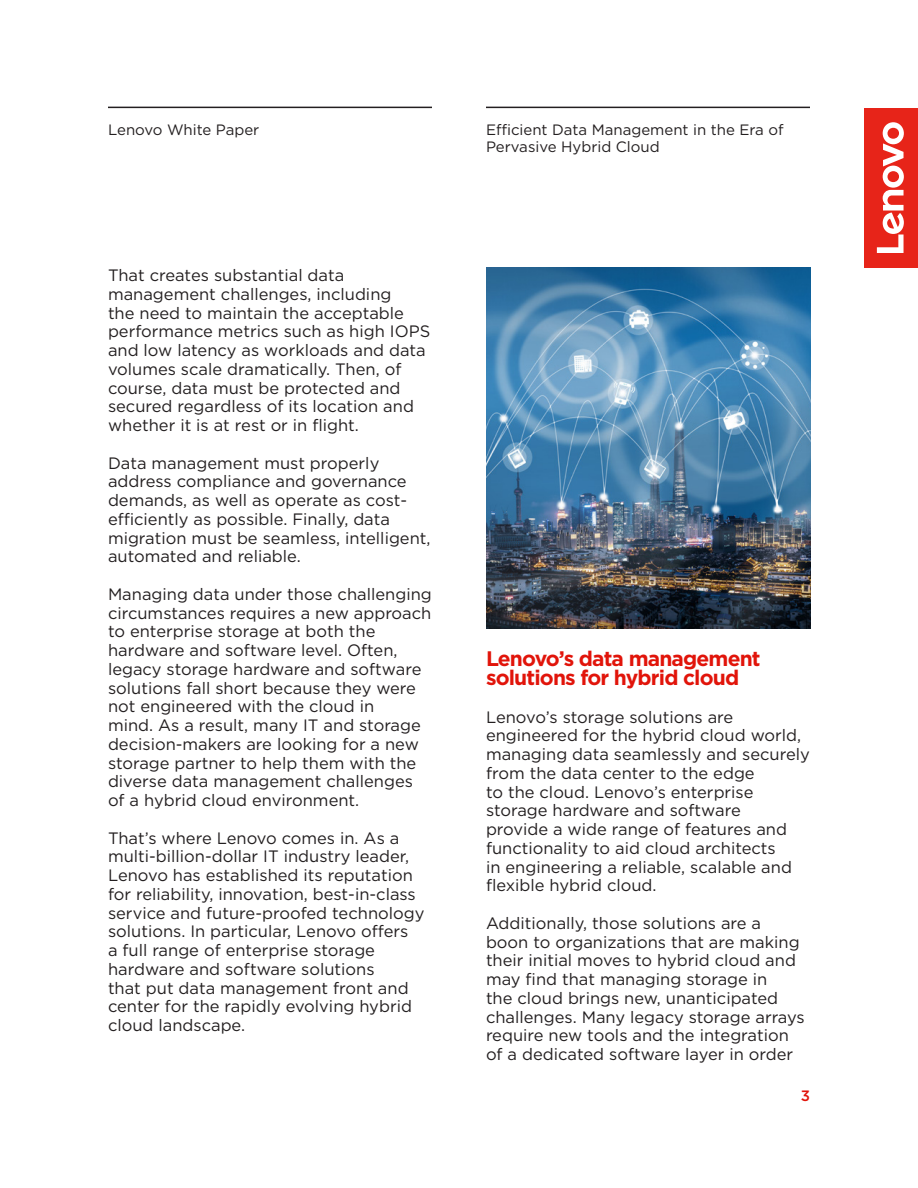
<style>
.page{position:relative;width:918px;height:1188px;background:#fff}
.page>*{position:absolute;margin:0;border:0;box-sizing:border-box;transform-origin:0 0}
.t1{font:700 21px/19.5px "Gotham";letter-spacing:-.04em;color:#e1140a}
.t2{font:16.5px/18.8px "Gotham";color:#231f20}
.t3{font:15px/17.2px "Gotham";color:#231f20}
.t4{font:500 15px "Gotham";color:#e1140a}
</style>
<div class="page">
<div style="left:865px;top:108px;width:53px;height:160px;background:#e72419"></div>
<svg style="left:877px;top:122px;width:27px;height:131px"></svg>
<hr style="left:108px;top:107px;width:324px;height:1px;background:#231f20">
<hr style="left:486px;top:107px;width:324px;height:1px;background:#231f20">
<img style="left:486px;top:268px;width:324px;height:361px">
<p class="t3" style="left:108px;top:121px;width:153px">Lenovo White Paper</p>
<p class="t3" style="left:486px;top:121px;width:299px">Efficient Data Management in the Era of<br>Pervasive Hybrid Cloud</p>
<p class="t2" style="left:108px;top:265px;width:324px">That creates substantial data management challenges, including<br>the need to maintain the acceptable performance metrics such as high IOPS and low latency as workloads and data volumes scale dramatically. Then, of course, data must be protected and secured regardless of its location and whether it is at rest or in flight.</p>
<p class="t2" style="left:108px;top:453px;width:324px">Data management must properly address compliance and governance demands, as well as operate as cost&shy;efficiently as possible. Finally, data migration must be seamless, intelligent, automated and reliable.</p>
<p class="t2" style="left:108px;top:584px;width:325px">Managing data under those challenging circumstances requires a new approach to enterprise storage at both the hardware and software level. Often, legacy storage hardware and software solutions fall short because they were not engineered with the cloud in<br>mind. As a result, many IT and storage decision-makers are looking for a new storage partner to help them with the diverse data management challenges of a hybrid cloud environment.</p>
<p class="t2" style="left:108px;top:828px;width:318px">That’s where Lenovo comes in. As a multi-billion-dollar IT industry leader, Lenovo has established its reputation for reliability, innovation, best-in-class service and future-proofed technology solutions. In particular, Lenovo offers<br>a full range of enterprise storage hardware and software solutions<br>that put data management front and center for the rapidly evolving hybrid cloud landscape.</p>
<p class="t1" style="left:486px;top:648px;width:276px">Lenovo’s data management solutions for hybrid cloud</p>
<p class="t2" style="left:486px;top:707px;width:325px">Lenovo’s storage solutions are engineered for the hybrid cloud world, managing data seamlessly and securely from the data center to the edge<br>to the cloud. Lenovo’s enterprise storage hardware and software<br>provide a wide range of features and functionality to aid cloud architects<br>in engineering a reliable, scalable and flexible hybrid cloud.</p>
<p class="t2" style="left:486px;top:913px;width:320px">Additionally, those solutions are a boon to organizations that are making their initial moves to hybrid cloud and may find that managing storage in<br>the cloud brings new, unanticipated challenges. Many legacy storage arrays require new tools and the integration of a dedicated software layer in order</p>
<p class="t4" style="left:801px;top:1086px;width:11px">3</p>
</div>
